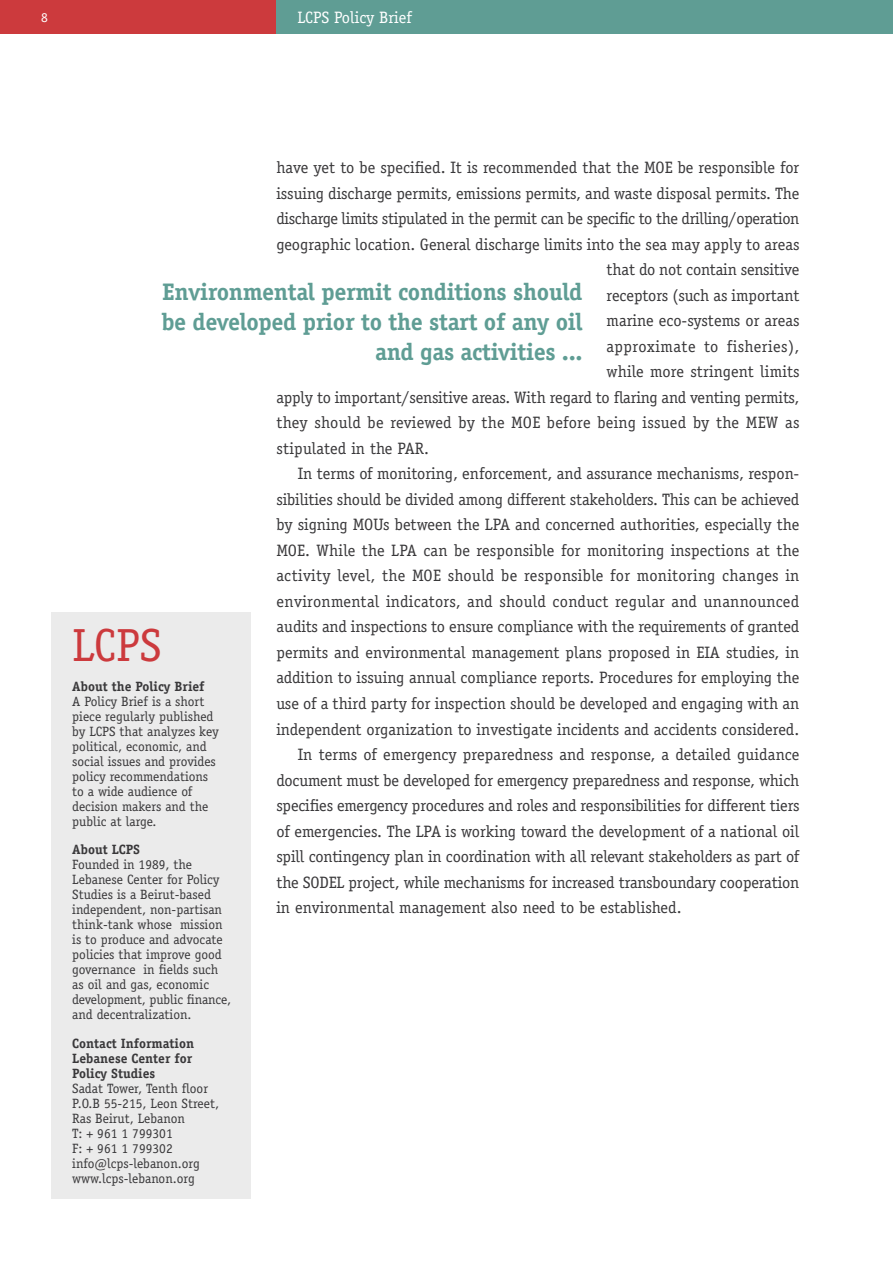
<style>
.page{position:relative;width:893px;height:1263px;background:#fff}
.page>*{position:absolute;margin:0;border:0;box-sizing:border-box;transform-origin:0 0}
.t1{font:46.5px "Officina Serif Std";color:#cc3a3d}
.t2{font:700 24px/30px "Officina Serif Std";letter-spacing:-.015em;color:#5f9d94;text-align:right}
.t3{font:16.5px "Officina Serif Std";letter-spacing:-.005em;color:#39383a}
.t4{font:16.5px "Officina Serif Std";letter-spacing:.015em;color:#39383a}
.t5{font:16.5px "Officina Serif Std";letter-spacing:.02em;color:#39383a}
.t6{font:16.5px "Officina Serif Std";letter-spacing:.025em;color:#39383a}
.t7{font:16.5px "Officina Serif Std";color:#fff}
.t8{font:13.5px/15px "Officina Serif Std";color:#39383a}
.t9{font:700 13.5px/15px "Officina Serif Std";color:#39383a}
.t10{font:13.5px "Officina Serif Std";color:#fff}
</style>
<div class="page">
<div style="left:0;top:0;width:276px;height:34px;background:#cc3a3d"></div>
<div style="left:276px;top:0;width:617px;height:34px;background:#5f9d94"></div>
<div style="left:51px;top:612px;width:200px;height:587px;background:#ebebeb"></div>
<p class="t10" style="left:41px;top:10px;width:8px">8</p>
<p class="t7" style="left:298px;top:7px;width:116px">LCPS Policy Brief</p>
<p class="t3" style="left:276px;top:158px;width:524px">have yet to be specified. It is recommended that the MOE be responsible for</p>
<p class="t3" style="left:276px;top:184px;width:524px">issuing discharge permits, emissions permits, and waste disposal permits. The</p>
<p class="t3" style="left:276px;top:209px;width:524px">discharge limits stipulated in the permit can be specific to the drilling/operation</p>
<p class="t3" style="left:276px;top:235px;width:524px">geographic location. General discharge limits into the sea may apply to areas</p>
<p class="t3" style="left:607px;top:260px;width:194px">that do not contain sensitive</p>
<p class="t3" style="left:607px;top:286px;width:194px">receptors (such as important</p>
<p class="t3" style="left:607px;top:311px;width:194px">marine eco-systems or areas</p>
<p class="t6" style="left:607px;top:337px;width:194px">approximate to fisheries),</p>
<p class="t3" style="left:607px;top:362px;width:194px">while more stringent limits</p>
<p class="t3" style="left:276px;top:388px;width:524px">apply to important/sensitive areas. With regard to flaring and venting permits,</p>
<p class="t4" style="left:276px;top:413px;width:524px">they should be reviewed by the MOE before being issued by the MEW as</p>
<p class="t3" style="left:276px;top:439px;width:154px">stipulated in the PAR.</p>
<p class="t3" style="left:298px;top:464px;width:503px">In terms of monitoring, enforcement, and assurance mechanisms, respon-</p>
<p class="t3" style="left:276px;top:490px;width:524px">sibilities should be divided among different stakeholders. This can be achieved</p>
<p class="t3" style="left:276px;top:515px;width:524px">by signing MOUs between the LPA and concerned authorities, especially the</p>
<p class="t3" style="left:276px;top:541px;width:524px">MOE. While the LPA can be responsible for monitoring inspections at the</p>
<p class="t5" style="left:276px;top:566px;width:524px">activity level, the MOE should be responsible for monitoring changes in</p>
<p class="t4" style="left:276px;top:592px;width:524px">environmental indicators, and should conduct regular and unannounced</p>
<p class="t3" style="left:276px;top:617px;width:524px">audits and inspections to ensure compliance with the requirements of granted</p>
<p class="t3" style="left:276px;top:643px;width:524px">permits and environmental management plans proposed in EIA studies, in</p>
<p class="t3" style="left:276px;top:668px;width:524px">addition to issuing annual compliance reports. Procedures for employing the</p>
<p class="t3" style="left:276px;top:694px;width:524px">use of a third party for inspection should be developed and engaging with an</p>
<p class="t3" style="left:276px;top:719px;width:524px">independent organization to investigate incidents and accidents considered.</p>
<p class="t3" style="left:298px;top:745px;width:503px">In terms of emergency preparedness and response, a detailed guidance</p>
<p class="t3" style="left:276px;top:770px;width:524px">document must be developed for emergency preparedness and response, which</p>
<p class="t3" style="left:276px;top:796px;width:524px">specifies emergency procedures and roles and responsibilities for different tiers</p>
<p class="t3" style="left:276px;top:821px;width:524px">of emergencies. The LPA is working toward the development of a national oil</p>
<p class="t3" style="left:276px;top:847px;width:524px">spill contingency plan in coordination with all relevant stakeholders as part of</p>
<p class="t3" style="left:276px;top:872px;width:524px">the SODEL project, while mechanisms for increased transboundary cooperation</p>
<p class="t3" style="left:276px;top:898px;width:407px">in environmental management also need to be established.</p>
<h2 class="t2" style="left:162px;top:278px;width:422px">Environmental permit conditions should be developed prior to the start of any oil and gas activities ...</h2>
<h1 class="t1" style="left:72px;top:617px;width:91px">LCPS</h1>
<p class="t9" style="left:72px;top:680px;width:134px">About the Policy Brief</p>
<p class="t8" style="left:72px;top:693px;width:148px">A Policy Brief is a short piece regularly published by LCPS that analyzes key political, economic, and social issues and provides policy recommendations to a wide audience of decision makers and the public at large.</p>
<p class="t9" style="left:72px;top:843px;width:69px">About LCPS</p>
<p class="t8" style="left:72px;top:857px;width:160px">Founded in 1989, the<br>Lebanese Center for Policy<br>Studies is a Beirut-based independent, non-partisan think-tank whose mission is to produce and advocate policies that improve good governance in fields such as oil and gas, economic development, public finance, and decentralization.</p>
<p class="t9" style="left:72px;top:1037px;width:123px">Contact Information<br>Lebanese Center for<br>Policy Studies</p>
<p class="t8" style="left:72px;top:1080px;width:148px">Sadat Tower, Tenth floor<br>P.O.B 55-215, Leon Street,<br>Ras Beirut, Lebanon<br>T: + 961 1 799301<br>F: + 961 1 799302 info@lcps-lebanon.org www.lcps-lebanon.org</p>
</div>
